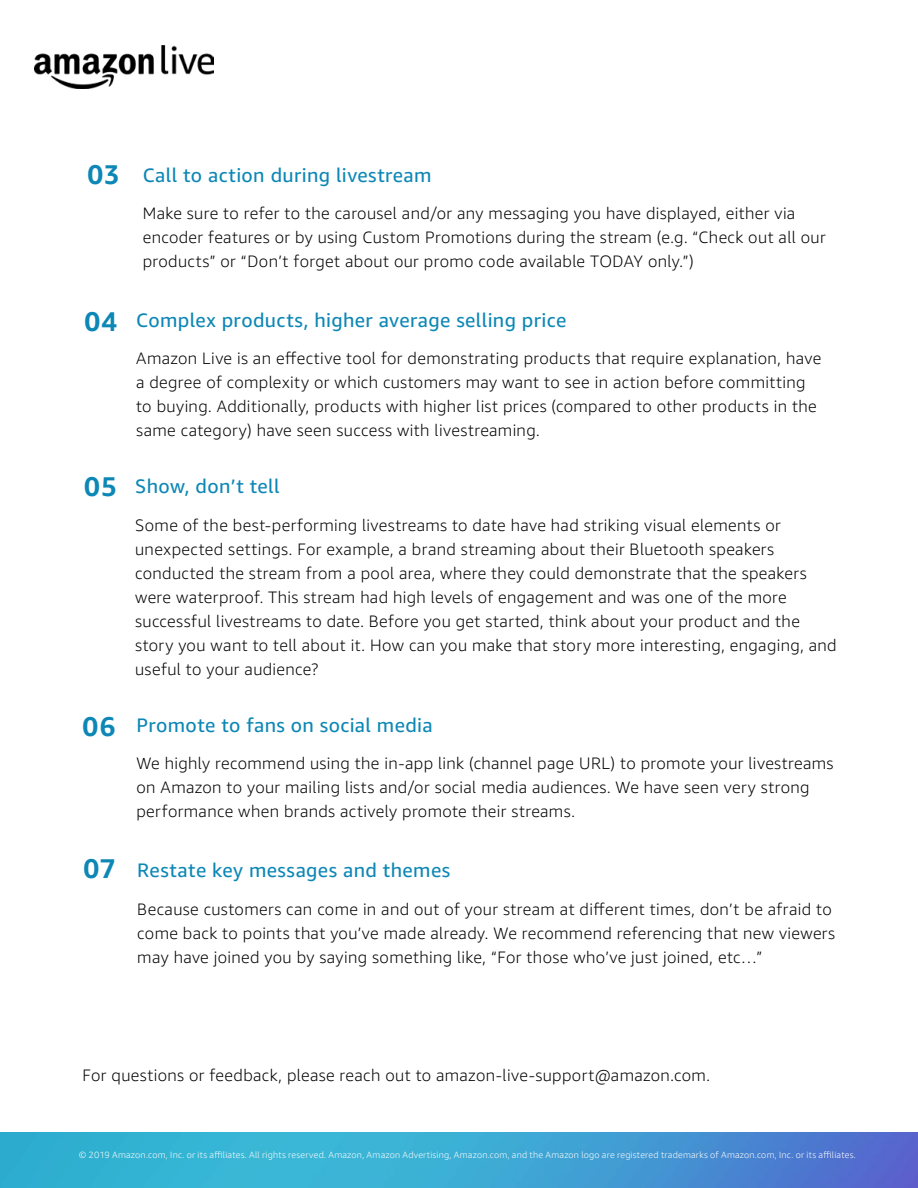
<style>
.page{position:relative;width:918px;height:1188px;background:#fff}
.page>*{position:absolute;margin:0;border:0;box-sizing:border-box;transform-origin:0 0}
.t1{font:700 27px "Amazon Ember";color:#0d87b5}
.t2{font:19.5px "Amazon Ember";letter-spacing:.02em;color:#0d87b5}
.t3{font:300 16.5px/24px "Amazon Ember";letter-spacing:.02em;color:#000}
.t4{font:300 16.5px "Amazon Ember";letter-spacing:.02em;color:#000101}
.t5{font:300 9px "Amazon Ember";letter-spacing:.025em;color:#fff}
.s1{font-weight:700;font-size:27px}
</style>
<div class="page">
<img style="left:0;top:1132px;width:918px;height:56px">
<img style="left:35px;top:46px;width:178px;height:42px">
<p class="t2" style="left:87px;top:163px;width:346px"><span class="s1">03</span> Call to action during livestream</p>
<p class="t3" style="left:143px;top:202px;width:685px">Make sure to refer to the carousel and/or any messaging you have displayed, either via encoder features or by using Custom Promotions during the stream (e.g. “Check out all our products” or “Don’t forget about our promo code available TODAY only.”)</p>
<h1 class="t1" style="left:84px;top:304px;width:34px">04</h1>
<h1 class="t1" style="left:84px;top:469px;width:34px">05</h1>
<h1 class="t1" style="left:83px;top:709px;width:34px">06</h1>
<p class="t2" style="left:136px;top:308px;width:432px">Complex products, higher average selling price</p>
<p class="t3" style="left:136px;top:347px;width:687px">Amazon Live is an effective tool for demonstrating products that require explanation, have a degree of complexity or which customers may want to see in action before committing to buying. Additionally, products with higher list prices (compared to other products in the same category) have seen success with livestreaming.</p>
<p class="t2" style="left:135px;top:474px;width:146px">Show, don’t tell</p>
<p class="t3" style="left:135px;top:513px;width:703px">Some of the best-performing livestreams to date have had striking visual elements or unexpected settings. For example, a brand streaming about their Bluetooth speakers conducted the stream from a pool area, where they could demonstrate that the speakers were waterproof. This stream had high levels of engagement and was one of the more successful livestreams to date. Before you get started, think about your product and the story you want to tell about it. How can you make that story more interesting, engaging, and useful to your audience?</p>
<p class="t2" style="left:136px;top:713px;width:298px">Promote to fans on social media</p>
<p class="t3" style="left:136px;top:751px;width:699px">We highly recommend using the in-app link (channel page URL) to promote your livestreams on Amazon to your mailing lists and/or social media audiences. We have seen very strong performance when brands actively promote their streams.</p>
<p class="t2" style="left:83px;top:858px;width:368px"><span class="s1">07</span> Restate key messages and themes</p>
<p class="t3" style="left:137px;top:897px;width:699px">Because customers can come in and out of your stream at different times, don’t be afraid to come back to points that you’ve made already. We recommend referencing that new viewers may have joined you by saying something like, “For those who’ve just joined, etc…”</p>
<p class="t4" style="left:83px;top:1065px;width:629px">For questions or feedback, please reach out to amazon-live-support@amazon.com.</p>
<p class="t5" style="left:79px;top:1150px;width:778px">© 2019 Amazon.com, Inc. or its affiliates. All rights reserved. Amazon, Amazon Advertising, Amazon.com, and the Amazon logo are registered trademarks of Amazon.com, Inc. or its affiliates.</p>
</div>
